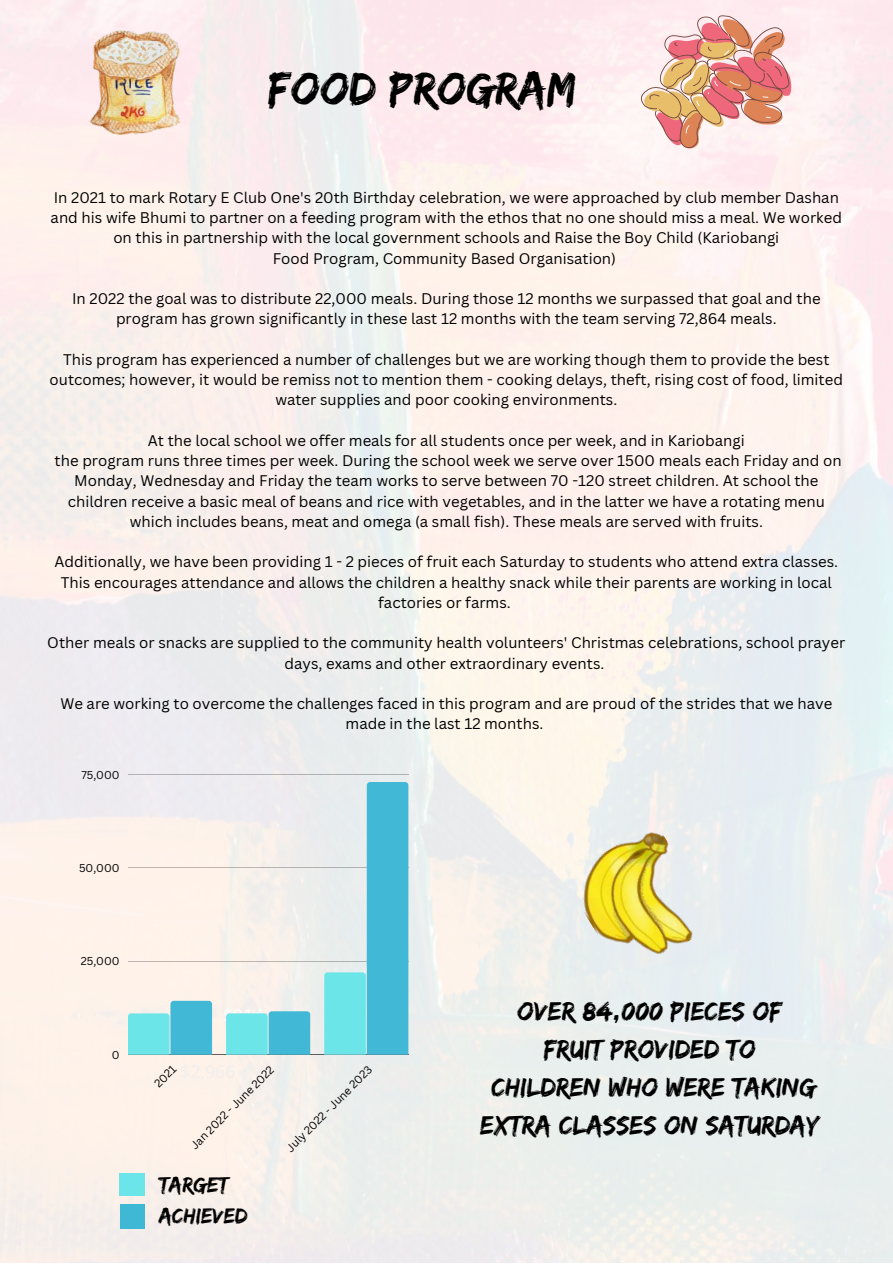
<style>
.page{position:relative;width:893px;height:1264px;background:#fff}
.page>*{position:absolute;margin:0;border:0;box-sizing:border-box;transform-origin:0 0}
.t1{font:48px "Edo";color:#000}
.t2{font:27.45px/38px "Edo";color:#000;text-align:center}
.t3{font:22.5px/30.3px "Edo";color:#000}
.t4{font:15px/20.2px "Canva Sans";color:#000;text-align:center}
.t5{font:11.1px "Canva Sans";color:#000}
</style>
<div class="page">
<img style="left:0;top:0;width:892px;height:1262px">
<hr style="left:128px;top:774px;width:280px;height:1px;background:#000">
<hr style="left:128px;top:867px;width:280px;height:1px;background:#000">
<hr style="left:128px;top:961px;width:280px;height:1px;background:#000">
<hr style="left:128px;top:1054px;width:280px;height:1px;background:#000">
<svg style="left:128px;top:1000px;width:84px;height:54px;background:#6bd0df"></svg>
<svg style="left:226px;top:1011px;width:84px;height:43px;background:#5dcfde"></svg>
<svg style="left:324px;top:782px;width:84px;height:272px;background:#83d1e0"></svg>
<img style="left:563px;top:821px;width:154px;height:158px">
<svg style="left:639px;top:15px;width:153px;height:134px"></svg>
<img style="left:89px;top:30px;width:91px;height:105px">
<img style="left:119px;top:1173px;width:25px;height:22px">
<img style="left:120px;top:1204px;width:24px;height:24px">
<h1 class="t1" style="left:268px;top:61px;width:309px">food program</h1>
<p class="t4" style="left:51px;top:187px;width:792px">In 2021 to mark Rotary E Club One's 20th Birthday celebration, we were approached by club member Dashan and his wife Bhumi to partner on a feeding program with the ethos that no one should miss a meal. We worked on this in partnership with the local government schools and Raise the Boy Child (Kariobangi<br>Food Program, Community Based Organisation)</p>
<p class="t4" style="left:72px;top:288px;width:750px">In 2022 the goal was to distribute 22,000 meals. During those 12 months we surpassed that goal and the program has grown significantly in these last 12 months with the team serving 72,864 meals.</p>
<p class="t4" style="left:50px;top:349px;width:794px">This program has experienced a number of challenges but we are working though them to provide the best outcomes; however, it would be remiss not to mention them - cooking delays, theft, rising cost of food, limited water supplies and poor cooking environments.</p>
<p class="t4" style="left:55px;top:430px;width:788px">At the local school we offer meals for all students once per week, and in Kariobangi<br>the program runs three times per week. During the school week we serve over 1500 meals each Friday and on Monday, Wednesday and Friday the team works to serve between 70 -120 street children. At school the children receive a basic meal of beans and rice with vegetables, and in the latter we have a rotating menu which includes beans, meat and omega (a small fish). These meals are served with fruits.</p>
<p class="t4" style="left:54px;top:551px;width:785px">Additionally, we have been providing 1 - 2 pieces of fruit each Saturday to students who attend extra classes.<br>This encourages attendance and allows the children a healthy snack while their parents are working in local factories or farms.</p>
<p class="t4" style="left:47px;top:632px;width:799px">Other meals or snacks are supplied to the community health volunteers' Christmas celebrations, school prayer days, exams and other extraordinary events.</p>
<p class="t4" style="left:60px;top:693px;width:773px">We are working to overcome the challenges faced in this program and are proud of the strides that we have made in the last 12 months.</p>
<p class="t5" style="left:81px;top:766px;width:40px">75,000</p>
<p class="t5" style="left:79px;top:860px;width:42px">50,000</p>
<p class="t5" style="left:81px;top:953px;width:40px">25,000</p>
<p class="t5" style="left:112px;top:1047px;width:9px">0</p>
<p class="t5" style="left:151px;top:1079px;width:27px;rotate:-45deg">2021</p>
<p class="t5" style="left:187px;top:1141px;width:114px;rotate:-45deg">Jan 2022 - June 2022</p>
<p class="t5" style="left:282px;top:1144px;width:117px;rotate:-45deg">July 2022 - June 2023</p>
<h3 class="t3" style="left:159px;top:1169px;width:90px">Target<br>Achieved</h3>
<h2 class="t2" style="left:480px;top:991px;width:341px">Over 84,000 pieces of<br>fruit provided to<br>children who were taking extra classes on Saturday</h2>
</div>
